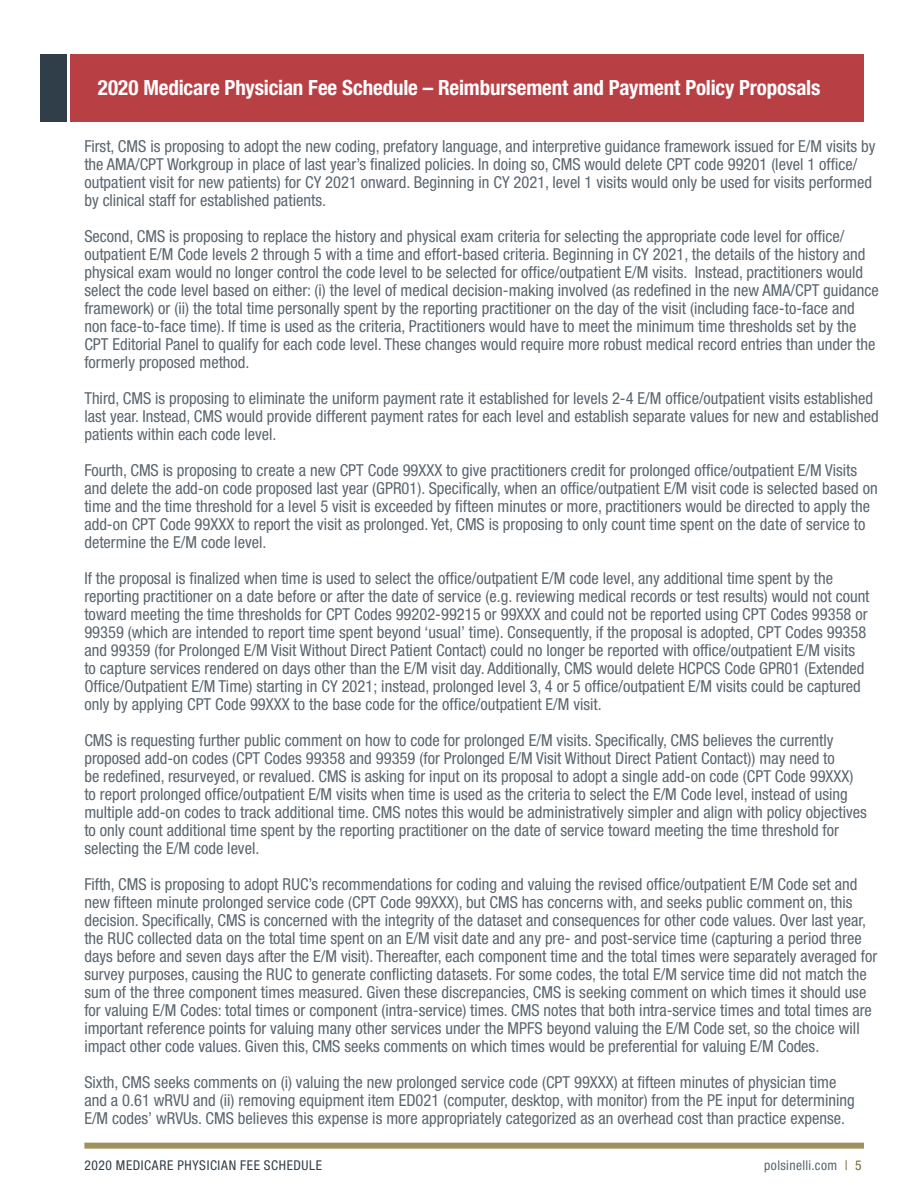
<style>
.page{position:relative;width:918px;height:1188px;background:#fff}
.page>*{position:absolute;margin:0;border:0;box-sizing:border-box;transform-origin:0 0}
.t1{font:700 condensed 21px "Helvetica Neue LT Std";letter-spacing:-.005em;color:#fff}
.t2{font:condensed 16.5px/18px "Helvetica Neue LT Std";color:#5b6670}
.t3{font:condensed 13.5px "Helvetica Neue LT Std";letter-spacing:.045em;color:#303e49}
.t4{font:condensed 13.5px "Helvetica Neue LT Std";letter-spacing:.025em;color:#596670}
.s1{color:#726637}
</style>
<div class="page">
<div style="left:84px;top:1143px;width:780px;height:6px;background:#9f925d"></div>
<div style="left:71px;top:54px;width:793px;height:68px;background:#b83f44"></div>
<div style="left:40px;top:54px;width:28px;height:68px;background:#303e49"></div>
<p class="t1" style="left:98px;top:75px;width:724px">2020 Medicare Physician Fee Schedule – Reimbursement and Payment Policy Proposals</p>
<p class="t2" style="left:84px;top:137px;width:793px">First, CMS is proposing to adopt the new coding, prefatory language, and interpretive guidance framework issued for E/M visits by the AMA/CPT Workgroup in place of last year’s finalized policies. In doing so, CMS would delete CPT code 99201 (level 1 office/ outpatient visit for new patients) for CY 2021 onward. Beginning in CY 2021, level 1 visits would only be used for visits performed by clinical staff for established patients.</p>
<p class="t2" style="left:84px;top:227px;width:796px">Second, CMS is proposing to replace the history and physical exam criteria for selecting the appropriate code level for office/ outpatient E/M Code levels 2 through 5 with a time and effort-based criteria. Beginning in CY 2021, the details of the history and physical exam would no longer control the code level to be selected for office/outpatient E/M visits. Instead, practitioners would select the code level based on either: (i) the level of medical decision-making involved (as redefined in the new AMA/CPT guidance framework) or (ii) the total time personally spent by the reporting practitioner on the day of the visit (including face-to-face and non face-to-face time). If time is used as the criteria, Practitioners would have to meet the minimum time thresholds set by the CPT Editorial Panel to qualify for each code level. These changes would require more robust medical record entries than under the formerly proposed method.</p>
<p class="t2" style="left:84px;top:389px;width:796px">Third, CMS is proposing to eliminate the uniform payment rate it established for levels 2-4 E/M office/outpatient visits established last year. Instead, CMS would provide different payment rates for each level and establish separate values for new and established patients within each code level.</p>
<p class="t2" style="left:84px;top:461px;width:795px">Fourth, CMS is proposing to create a new CPT Code 99XXX to give practitioners credit for prolonged office/outpatient E/M Visits and delete the add-on code proposed last year (GPR01). Specifically, when an office/outpatient E/M visit code is selected based on time and the time threshold for a level 5 visit is exceeded by fifteen minutes or more, practitioners would be directed to apply the add-on CPT Code 99XXX to report the visit as prolonged. Yet, CMS is proposing to only count time spent on the date of service to determine the E/M code level.</p>
<p class="t2" style="left:84px;top:569px;width:787px">If the proposal is finalized when time is used to select the office/outpatient E/M code level, any additional time spent by the reporting practitioner on a date before or after the date of service (e.g. reviewing medical records or test results) would not count toward meeting the time thresholds for CPT Codes 99202-99215 or 99XXX and could not be reported using CPT Codes 99358 or 99359 (which are intended to report time spent beyond ‘usual’ time). Consequently, if the proposal is adopted, CPT Codes 99358 and 99359 (for Prolonged E/M Visit Without Direct Patient Contact) could no longer be reported with office/outpatient E/M visits to capture services rendered on days other than the E/M visit day. Additionally, CMS would delete HCPCS Code GPR01 (Extended Office/Outpatient E/M Time) starting in CY 2021; instead, prolonged level 3, 4 or 5 office/outpatient E/M visits could be captured only by applying CPT Code 99XXX to the base code for the office/outpatient E/M visit.</p>
<p class="t2" style="left:84px;top:731px;width:784px">CMS is requesting further public comment on how to code for prolonged E/M visits. Specifically, CMS believes the currently proposed add-on codes (CPT Codes 99358 and 99359 (for Prolonged E/M Visit Without Direct Patient Contact)) may need to<br>be redefined, resurveyed, or revalued. CMS is asking for input on its proposal to adopt a single add-on code (CPT Code 99XXX) to report prolonged office/outpatient E/M visits when time is used as the criteria to select the E/M Code level, instead of using multiple add-on codes to track additional time. CMS notes this would be administratively simpler and align with policy objectives to only count additional time spent by the reporting practitioner on the date of service toward meeting the time threshold for selecting the E/M code level.</p>
<p class="t2" style="left:84px;top:875px;width:794px">Fifth, CMS is proposing to adopt RUC’s recommendations for coding and valuing the revised office/outpatient E/M Code set and new fifteen minute prolonged service code (CPT Code 99XXX), but CMS has concerns with, and seeks public comment on, this decision. Specifically, CMS is concerned with the integrity of the dataset and consequences for other code values. Over last year, the RUC collected data on the total time spent on an E/M visit date and any pre- and post-service time (capturing a period three days before and seven days after the E/M visit). Thereafter, each component time and the total times were separately averaged for survey purposes, causing the RUC to generate conflicting datasets. For some codes, the total E/M service time did not match the sum of the three component times measured. Given these discrepancies, CMS is seeking comment on which times it should use for valuing E/M Codes: total times or component (intra-service) times. CMS notes that both intra-service times and total times are important reference points for valuing many other services under the MPFS beyond valuing the E/M Code set, so the choice will impact other code values. Given this, CMS seeks comments on which times would be preferential for valuing E/M Codes.</p>
<p class="t2" style="left:84px;top:1073px;width:772px">Sixth, CMS seeks comments on (i) valuing the new prolonged service code (CPT 99XXX) at fifteen minutes of physician time and a 0.61 wRVU and (ii) removing equipment item ED021 (computer, desktop, with monitor) from the PE input for determining<br>E/M codes’ wRVUs. CMS believes this expense is more appropriately categorized as an overhead cost than practice expense.</p>
<p class="t3" style="left:84px;top:1157px;width:239px">2020 MEDICARE PHYSICIAN FEE SCHEDULE</p>
<p class="t4" style="left:764px;top:1157px;width:99px">polsinelli.com <span class="s1">| 5</span></p>
</div>
